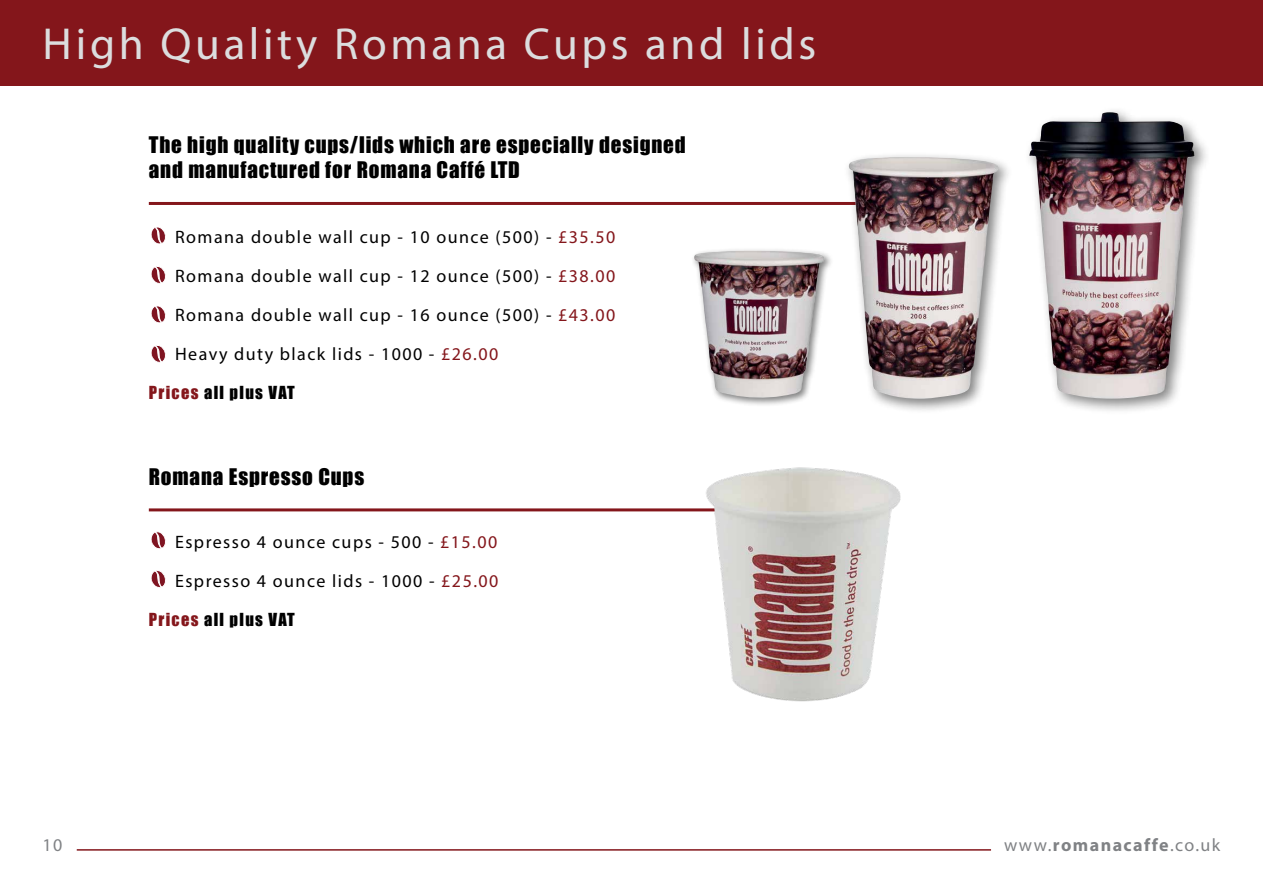
<style>
.page{position:relative;width:1263px;height:893px;background:#fff}
.page>*{position:absolute;margin:0;border:0;box-sizing:border-box;transform-origin:0 0}
.t1{font:45px "Myriad Pro";letter-spacing:.08em;color:#dcddde}
.t2{font:21px/25.2px "Impact";letter-spacing:.04em;color:#000}
.t3{font:18px/39px "Myriad Pro";letter-spacing:.08em;color:#000;text-align:justify}
.t4{font:700 18px "Myriad Pro";letter-spacing:.08em;color:#808285}
.t5{font:18px "Myriad Pro";color:#808285}
.t6{font:16.5px "Impact";letter-spacing:.08em;color:#000}
.s1{color:#84161b}
.s2{font-weight:400}
</style>
<div class="page">
<div style="left:0;top:0;width:1263px;height:85px;background:#84161b"></div>
<svg style="left:151px;top:227px;width:15px;height:17px"></svg>
<svg style="left:151px;top:306px;width:15px;height:17px"></svg>
<svg style="left:151px;top:266px;width:15px;height:18px"></svg>
<svg style="left:151px;top:345px;width:15px;height:18px"></svg>
<hr style="left:149px;top:202px;width:731px;height:3px;background:#84161b">
<svg style="left:151px;top:531px;width:15px;height:18px"></svg>
<svg style="left:151px;top:570px;width:15px;height:18px"></svg>
<hr style="left:149px;top:508px;width:633px;height:3px;background:#84161b">
<div style="left:1024px;top:106px;width:186px;height:310px;background:#000;opacity:.5"></div>
<img style="left:1029px;top:112px;width:166px;height:287px">
<div style="left:843px;top:151px;width:170px;height:263px;background:#000;opacity:.5"></div>
<img style="left:847px;top:157px;width:153px;height:242px">
<div style="left:691px;top:247px;width:143px;height:160px;background:#000;opacity:.5"></div>
<img style="left:694px;top:251px;width:131px;height:148px">
<img style="left:691px;top:467px;width:210px;height:235px">
<hr style="left:77px;top:849px;width:914px;height:2px;background:#84161b">
<h1 class="t1" style="left:43px;top:16px;width:775px">High Quality Romana Cups and lids</h1>
<p class="t2" style="left:149px;top:131px;width:538px">The high quality cups/lids which are especially designed and manufactured for Romana Caffé LTD</p>
<p class="t3" style="left:175px;top:217px;width:442px">Romana double wall cup - 10 ounce (500) - <span class="s1">£35.50<br></span>Romana double wall cup - 12 ounce (500) - <span class="s1">£38.00<br></span>Romana double wall cup - 16 ounce (500) - <span class="s1">£43.00<br></span>Heavy duty black lids - 1000 - <span class="s1">£26.00</span></p>
<p class="t6" style="left:149px;top:379px;width:147px"><span class="s1">Prices</span> all plus VAT</p>
<p class="t2" style="left:149px;top:464px;width:217px">Romana Espresso Cups</p>
<p class="t3" style="left:175px;top:522px;width:325px">Espresso 4 ounce cups - 500 - <span class="s1">£15.00<br></span>Espresso 4 ounce lids - 1000 - <span class="s1">£25.00</span></p>
<p class="t6" style="left:149px;top:607px;width:147px"><span class="s1">Prices</span> all plus VAT</p>
<p class="t5" style="left:43px;top:833px;width:21px">10</p>
<p class="t4" style="left:1004px;top:833px;width:218px"><span class="s2">www.</span>romanacaffe<span class="s2">.co.uk</span></p>
</div>
